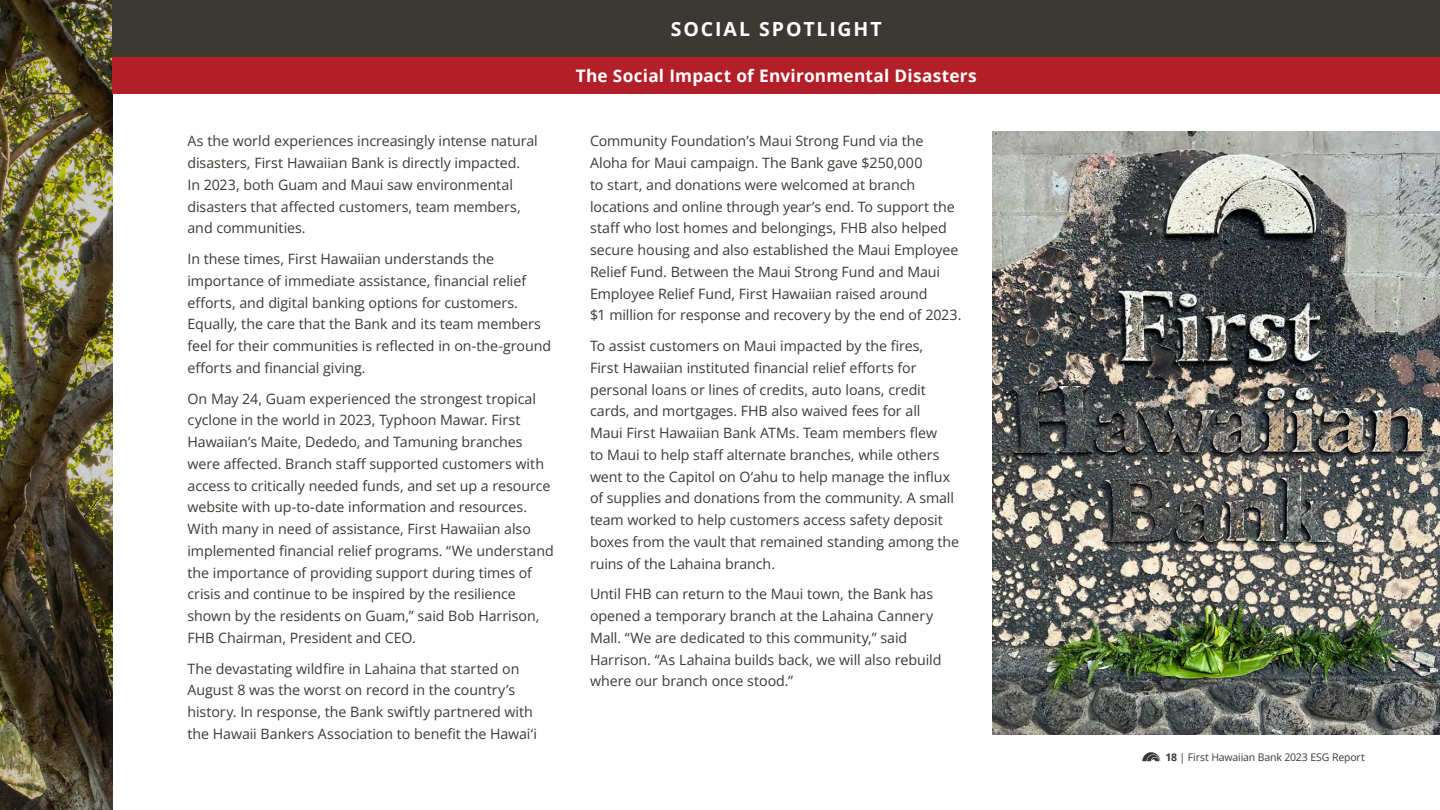
<style>
.page{position:relative;width:1440px;height:810px;background:#fff}
.page>*{position:absolute;margin:0;border:0;box-sizing:border-box;transform-origin:0 0}
.t1{font:700 19.5px "Open Sans";letter-spacing:.1em;color:#fff}
.t2{font:700 17.25px "Open Sans";letter-spacing:.015em;color:#fff}
.t3{font:14.25px/21.8px "Open Sans";letter-spacing:-.005em;color:#3c3935}
.t4{font:10.5px "Open Sans";letter-spacing:-.015em;color:#3c3935}
.s1{font-weight:700}
</style>
<div class="page">
<img style="left:992px;top:131px;width:448px;height:604px">
<img style="left:0;top:0;width:112px;height:810px">
<div style="left:112px;top:56px;width:1328px;height:38px;background:#b31f29"></div>
<div style="left:112px;top:0;width:1328px;height:56px;background:#3c3935"></div>
<svg style="left:1142px;top:752px;width:18px;height:9px"></svg>
<p class="t3" style="left:188px;top:130px;width:352px">As the world experiences increasingly intense natural disasters, First Hawaiian Bank is directly impacted.<br>In 2023, both Guam and Maui saw environmental disasters that affected customers, team members, and communities.</p>
<p class="t3" style="left:188px;top:248px;width:365px">In these times, First Hawaiian understands the importance of immediate assistance, financial relief efforts, and digital banking options for customers.<br>Equally, the care that the Bank and its team members feel for their communities is reflected in on-the-ground efforts and financial giving.</p>
<p class="t3" style="left:188px;top:387px;width:368px">On May 24, Guam experienced the strongest tropical cyclone in the world in 2023, Typhoon Mawar. First Hawaiian’s Maite, Dededo, and Tamuning branches were affected. Branch staff supported customers with access to critically needed funds, and set up a resource website with up-to-date information and resources.<br>With many in need of assistance, First Hawaiian also implemented financial relief programs. “We understand the importance of providing support during times of crisis and continue to be inspired by the resilience shown by the residents on Guam,” said Bob Harrison, FHB Chairman, President and CEO.</p>
<p class="t3" style="left:188px;top:657px;width:351px">The devastating wildfire in Lahaina that started on August 8 was the worst on record in the country’s history. In response, the Bank swiftly partnered with the Hawaii Bankers Association to benefit the Hawai‘i</p>
<h1 class="t1" style="left:671px;top:15px;width:212px">SOCIAL SPOTLIGHT</h1>
<p class="t2" style="left:576px;top:63px;width:403px">The Social Impact of Environmental Disasters</p>
<p class="t3" style="left:590px;top:130px;width:373px">Community Foundation’s Maui Strong Fund via the Aloha for Maui campaign. The Bank gave $250,000<br>to start, and donations were welcomed at branch locations and online through year’s end. To support the staff who lost homes and belongings, FHB also helped secure housing and also established the Maui Employee Relief Fund. Between the Maui Strong Fund and Maui Employee Relief Fund, First Hawaiian raised around<br>$1 million for response and recovery by the end of 2023.</p>
<p class="t3" style="left:590px;top:335px;width:371px">To assist customers on Maui impacted by the fires,<br>First Hawaiian instituted financial relief efforts for personal loans or lines of credits, auto loans, credit cards, and mortgages. FHB also waived fees for all<br>Maui First Hawaiian Bank ATMs. Team members flew<br>to Maui to help staff alternate branches, while others went to the Capitol on O‘ahu to help manage the influx of supplies and donations from the community. A small team worked to help customers access safety deposit boxes from the vault that remained standing among the ruins of the Lahaina branch.</p>
<p class="t3" style="left:590px;top:583px;width:353px">Until FHB can return to the Maui town, the Bank has opened a temporary branch at the Lahaina Cannery Mall. “We are dedicated to this community,” said Harrison. “As Lahaina builds back, we will also rebuild where our branch once stood.”</p>
<p class="t4" style="left:1165px;top:750px;width:201px"><span class="s1">18</span> | First Hawaiian Bank 2023 ESG Report</p>
</div>
